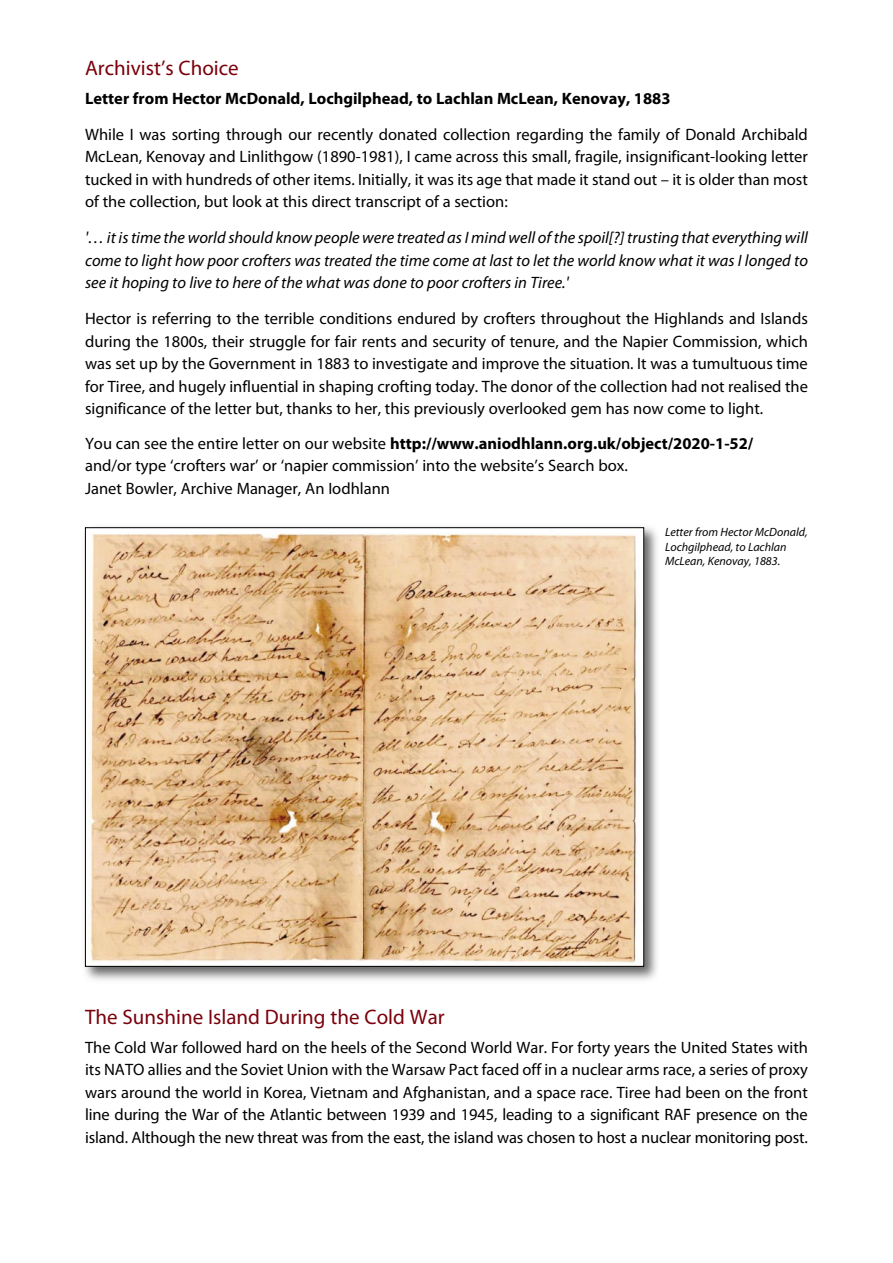
<style>
.page{position:relative;width:893px;height:1263px;background:#fff}
.page>*{position:absolute;margin:0;border:0;box-sizing:border-box;transform-origin:0 0}
.t1{font:21px "Myriad Pro";color:#7a000c}
.t2{font:16.5px/22.5px "Myriad Pro";color:#000;text-align:justify}
.t3{font:italic 16.5px/22.5px "Myriad Pro";color:#000;text-align:justify}
.t4{font:700 16.5px "Myriad Pro";color:#000}
.t5{font:italic 12px/14.4px "Myriad Pro";color:#000}
.s1{font-weight:700}
</style>
<div class="page">
<img style="left:84px;top:526px;width:573px;height:454px">
<img style="left:87px;top:529px;width:555px;height:436px">
<p class="t1" style="left:85px;top:60px;width:155px">Archivist’s Choice</p>
<p class="t4" style="left:85px;top:92px;width:587px">Letter from Hector McDonald, Lochgilphead, to Lachlan McLean, Kenovay, 1883</p>
<p class="t2" style="left:85px;top:124px;width:724px">While I was sorting through our recently donated collection regarding the family of Donald Archibald McLean, Kenovay and Linlithgow (1890-1981), I came across this small, fragile, insignificant-looking letter tucked in with hundreds of other items. Initially, it was its age that made it stand out – it is older than most of the collection, but look at this direct transcript of a section:</p>
<p class="t3" style="left:85px;top:228px;width:724px">'… it is time the world should know people were treated as I mind well of the spoil[?] trusting that everything will come to light how poor crofters was treated the time come at last to let the world know what it was I longed to see it hoping to live to here of the what was done to poor crofters in Tiree.'</p>
<p class="t2" style="left:85px;top:309px;width:724px">Hector is referring to the terrible conditions endured by crofters throughout the Highlands and Islands during the 1800s, their struggle for fair rents and security of tenure, and the Napier Commission, which was set up by the Government in 1883 to investigate and improve the situation. It was a tumultuous time for Tiree, and hugely influential in shaping crofting today. The donor of the collection had not realised the significance of the letter but, thanks to her, this previously overlooked gem has now come to light.</p>
<p class="t2" style="left:85px;top:433px;width:670px;text-align:left">You can see the entire letter on our website <span class="s1">http://www.aniodhlann.org.uk/object/2020-1-52/ </span>and/or type ‘crofters war’ or ‘napier commission’ into the website’s Search box.<br>Janet Bowler, Archive Manager, An Iodhlann</p>
<p class="t5" style="left:665px;top:526px;width:144px">Letter from Hector McDonald,<br>Lochgilphead, to Lachlan<br>McLean, Kenovay, 1883.</p>
<p class="t1" style="left:85px;top:1008px;width:361px">The Sunshine Island During the Cold War</p>
<p class="t2" style="left:85px;top:1037px;width:724px">The Cold War followed hard on the heels of the Second World War. For forty years the United States with its NATO allies and the Soviet Union with the Warsaw Pact faced off in a nuclear arms race, a series of proxy wars around the world in Korea, Vietnam and Afghanistan, and a space race. Tiree had been on the front line during the War of the Atlantic between 1939 and 1945, leading to a significant RAF presence on the island. Although the new threat was from the east, the island was chosen to host a nuclear monitoring post.</p>
</div>
